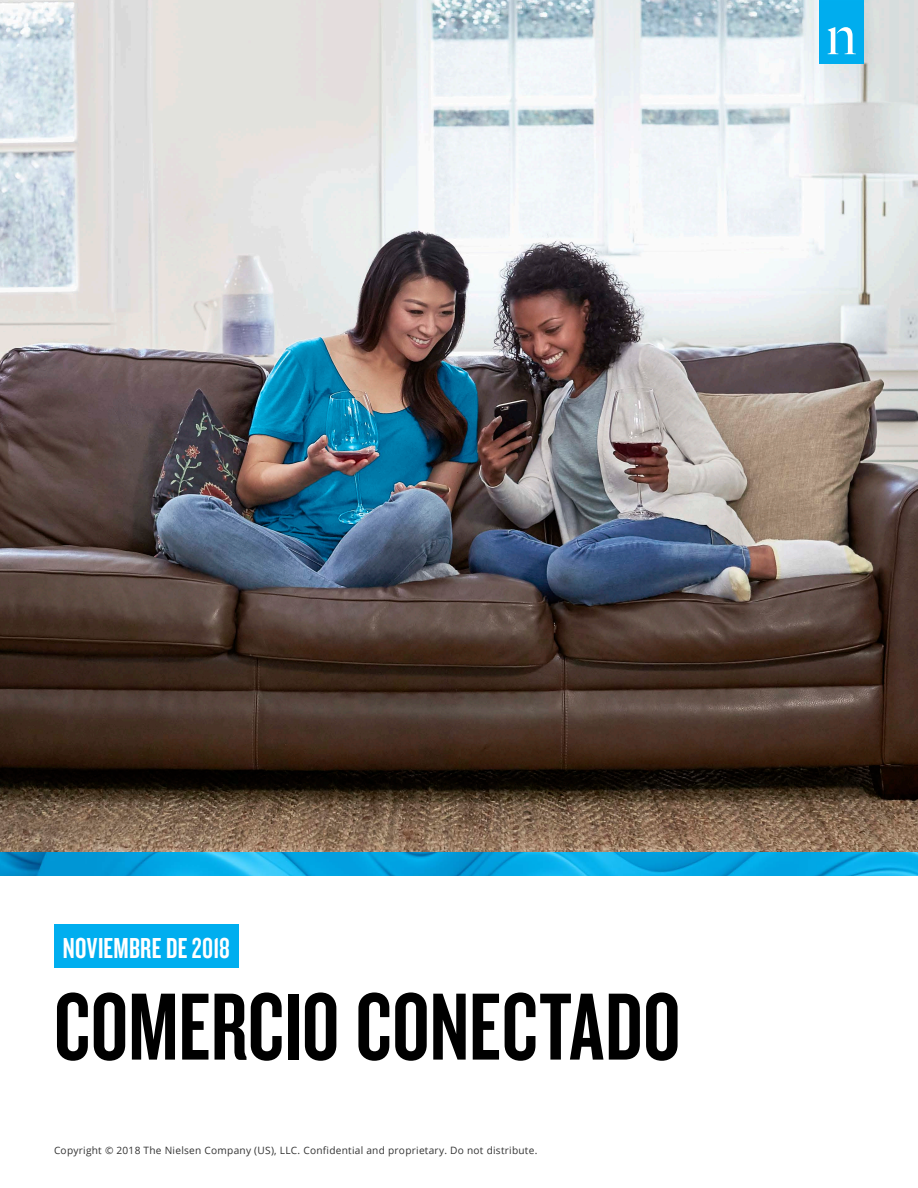
<style>
.page{position:relative;width:918px;height:1188px;background:#fff}
.page>*{position:absolute;margin:0;border:0;box-sizing:border-box;transform-origin:0 0}
.t1{font:99px "Knockout 48 Featherweight";color:#000}
.t2{font:30px "Knockout 48 Featherweight";letter-spacing:.005em;color:#fff}
.t3{font:10.2px "Open Sans";letter-spacing:.025em;color:#333}
</style>
<div class="page">
<img style="left:0;top:0;width:918px;height:852px">
<img style="left:0;top:852px;width:918px;height:24px">
<div style="left:820px;top:0;width:44px;height:63px;background:#00adee"></div>
<svg style="left:828px;top:27px;width:28px;height:27px"></svg>
<div style="left:54px;top:924px;width:185px;height:44px;background:#00aeef"></div>
<p class="t2" style="left:63px;top:930px;width:169px">NOVIEMBRE DE 2018</p>
<p class="t1" style="left:54px;top:966px;width:628px">COMERCIO CONECTADO</p>
<p class="t3" style="left:54px;top:1144px;width:485px">Copyright © 2018 The Nielsen Company (US), LLC. Confidential and proprietary. Do not distribute.</p>
</div>
